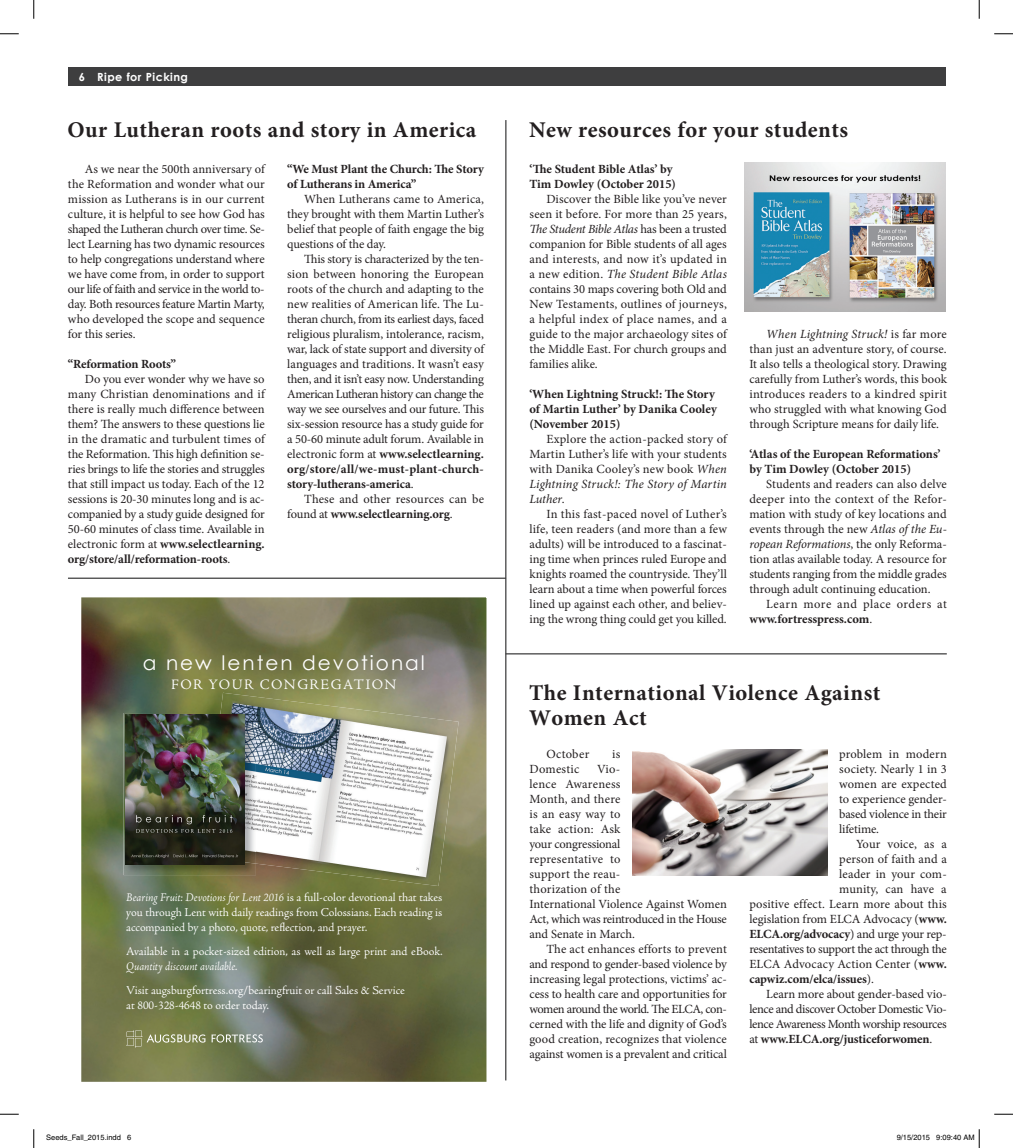
<style>
.page{position:relative;width:1013px;height:1148px;background:#fff}
.page>*{position:absolute;margin:0;border:0;box-sizing:border-box;transform-origin:0 0}
.t1{font:700 22.5px/25px "Minion Pro";letter-spacing:.02em;color:#231f20}
.t2{font:20px "Century Gothic";letter-spacing:.1em;color:#fff}
.t3{font:15px "Adobe Jenson";letter-spacing:.095em;color:#fff}
.t4{font:12.5px/15px "Minion Pro";letter-spacing:-.005em;color:#231f20;text-align:justify}
.t5{font:700 12.5px/15px "Minion Pro";letter-spacing:-.005em;color:#231f20}
.t6{font:12.5px/15px "Adobe Jenson";color:#fff;text-align:justify}
.t7{font:12.5px/15px "Minion Pro";letter-spacing:.015em;color:#231f20}
.t8{font:12.5px/15px "Minion Pro";letter-spacing:.04em;color:#231f20}
.t9{font:12.5px "Minion Pro";letter-spacing:-.025em;color:#231f20}
.t10{font:12.5px "Minion Pro";letter-spacing:-.03em;color:#231f20}
.t11{font:12.5px "Minion Pro";letter-spacing:-.035em;color:#231f20}
.t12{font:italic 12.5px "Adobe Jenson";letter-spacing:-.005em;color:#fff}
.t13{font:12.5px "Minion Pro";letter-spacing:.025em;color:#231f20}
.t14{font:700 11.25px "Century Gothic";letter-spacing:.04em;color:#fff}
.t15{font:7.5px "Helvetica";color:#000}
.s1{font-weight:700}
.s2{font-style:italic}
.s3{font-weight:400}
</style>
<div class="page">
<div style="left:68px;top:68px;width:877px;height:18px;background:#3e3e3f"></div>
<hr style="left:505px;top:120px;width:1px;height:960px;background:#3e3e3f">
<hr style="left:505px;top:653px;width:441px;height:1px;background:#3e3e3f">
<hr style="left:68px;top:577px;width:438px;height:2px;background:#3e3e3f">
<img style="left:744px;top:162px;width:201px;height:149px">
<img style="left:632px;top:749px;width:196px;height:126px">
<img style="left:81px;top:597px;width:405px;height:484px">
<img style="left:220px;top:692px;width:238px;height:194px">
<svg style="left:211px;top:1034px;width:52px;height:8px"></svg>
<svg style="left:126px;top:1030px;width:79px;height:17px"></svg>
<img style="left:124px;top:713px;width:132px;height:162px">
<img style="left:203px;top:713px;width:53px;height:150px">
<img style="left:125px;top:714px;width:120px;height:150px">
<svg style="left:0;top:33px;width:19px;height:2px"></svg>
<svg style="left:994px;top:33px;width:19px;height:2px"></svg>
<svg style="left:0;top:1113px;width:19px;height:2px"></svg>
<svg style="left:994px;top:1113px;width:19px;height:2px"></svg>
<svg style="left:33px;top:0;width:2px;height:19px"></svg>
<svg style="left:33px;top:1129px;width:2px;height:19px"></svg>
<svg style="left:978px;top:0;width:2px;height:19px"></svg>
<svg style="left:978px;top:1129px;width:2px;height:19px"></svg>
<p class="t14" style="left:79px;top:68px;width:111px">6 Ripe for Picking</p>
<h1 class="t1" style="left:68px;top:117px;width:410px">Our Lutheran roots and story in America</h1>
<p class="t4" style="left:68px;top:161px;width:198px;text-indent:17px">As we near the 500th anniversary of the Reformation and wonder what our mission as Lutherans is in our current culture, it is helpful to see how God has shaped the Lutheran church over time. Se&shy;lect Learning has two dynamic resources to help congregations understand where we have come from, in order to support our life of faith and service in the world to&shy;day. Both resources feature Martin Marty, who developed the scope and sequence for this series.</p>
<p class="t5" style="left:68px;top:356px;width:110px">“Reformation Roots”</p>
<p class="t4" style="left:68px;top:371px;width:198px;text-indent:17px">Do you ever wonder why we have so many Christian denominations and if there is really much difference between them? The answers to these questions lie in the dramatic and turbulent times of the Reformation. This high definition se&shy;ries brings to life the stories and struggles that still impact us today. Each of the 12 sessions is 20-30 minutes long and is ac&shy;companied by a study guide designed for 50-60 minutes of class time. Available in electronic form at <span class="s1">www.selectlearning. org/store/all/reformation-roots</span>.</p>
<p class="t5" style="left:287px;top:161px;width:198px">“We Must Plant the Church: The Story of Lutherans in America”</p>
<p class="t4" style="left:287px;top:191px;width:198px;text-indent:17px">When Lutherans came to America, they brought with them Martin Luther’s belief that people of faith engage the big questions of the day.</p>
<p class="t4" style="left:287px;top:251px;width:198px;text-indent:17px">This story is characterized by the ten&shy;sion between honoring the European roots of the church and adapting to the new realities of American life. The Lu&shy;theran church, from its earliest days, faced religious pluralism, intolerance, racism, war, lack of state support and diversity of languages and traditions. It wasn’t easy then, and it isn’t easy now. Understanding American Lutheran history can change the way we see ourselves and our future. This six-session resource has a study guide for a 50-60 minute adult forum. Available in electronic form at <span class="s1">www.selectlearning. org/store/all/we-must-plant-church&shy;story-lutherans-america</span>.</p>
<p class="t7" style="left:287px;top:491px;width:198px;text-indent:17px">These and other resources can be found at <span class="s1">www.selectlearning.org</span>.</p>
<h2 class="t2" style="left:143px;top:650px;width:283px">a new lenten devotional</h2>
<p class="t3" style="left:171px;top:677px;width:227px">FOR YOUR CONGREGATION</p>
<p class="t6" style="left:126px;top:890px;width:317px"><span class="s2">Bearing Fruit: Devotions for Lent 2016</span> is a full-color devotional that takes you through Lent with daily readings from Colossians. Each reading is accompanied by a photo, quote, reflection, and prayer.</p>
<p class="t6" style="left:126px;top:944px;width:318px">Available in a pocket-sized edition, as well as large print and eBook.</p>
<p class="t12" style="left:126px;top:960px;width:113px">Quantity discount available.</p>
<p class="t6" style="left:126px;top:983px;width:280px">Visit augsburgfortress.org/bearingfruit or call Sales &amp; Service at 800-328-4648 to order today.</p>
<h1 class="t1" style="left:529px;top:117px;width:321px">New resources for your students</h1>
<p class="t5" style="left:529px;top:161px;width:148px">‘The Student Bible Atlas’ by<br>Tim Dowley (October 2015)</p>
<p class="t4" style="left:529px;top:191px;width:199px;text-indent:17px">Discover the Bible like you’ve never seen it before. For more than 25 years, <span class="s2">The Student Bible Atlas</span> has been a trusted companion for Bible students of all ages and interests, and now it’s updated in a new edition. <span class="s2">The Student Bible Atlas </span>contains 30 maps covering both Old and New Testaments, outlines of journeys, a helpful index of place names, and a guide to the major archaeology sites of the Middle East. For church groups and families alike.</p>
<p class="t5" style="left:529px;top:386px;width:189px">‘When Lightning Struck!: The Story of Martin Luther’ by Danika Cooley (November 2015)</p>
<p class="t4" style="left:529px;top:431px;width:199px;text-indent:17px">Explore the action-packed story of Martin Luther’s life with your students with Danika Cooley’s new book <span class="s2">When Lightning Struck!: The Story of Martin Luther</span>.</p>
<p class="t4" style="left:529px;top:506px;width:199px;text-indent:17px">In this fast-paced novel of Luther’s life, teen readers (and more than a few adults) will be introduced to a fascinat&shy;ing time when princes ruled Europe and knights roamed the countryside. They’ll learn about a time when powerful forces lined up against each other, and believ&shy;ing the wrong thing could get you killed.</p>
<p class="t4" style="left:749px;top:326px;width:199px;text-indent:17px"><span class="s2">When Lightning Struck!</span> is far more than just an adventure story, of course.<br>It also tells a theological story. Drawing carefully from Luther’s words, this book introduces readers to a kindred spirit who struggled with what knowing God through Scripture means for daily life.</p>
<p class="t5" style="left:749px;top:446px;width:193px">‘Atlas of the European Reformations’ by Tim Dowley (October 2015)</p>
<p class="t4" style="left:749px;top:476px;width:199px;text-indent:17px">Students and readers can also delve deeper into the context of the Refor&shy;mation with study of key locations and events through the new <span class="s2">Atlas of the Eu&shy;ropean Reformations</span>, the only Reforma&shy;tion atlas available today. A resource for students ranging from the middle grades through adult continuing education.</p>
<p class="t8" style="left:749px;top:596px;width:199px;text-indent:17px">Learn more and place orders at <span class="s1">www.fortresspress.com</span>.</p>
<h1 class="t1" style="left:529px;top:680px;width:353px">The International Violence Against<br>Women Act</h1>
<p class="t13" style="left:546px;top:745px;width:44px">October</p>
<p class="t4" style="left:612px;top:746px;width:10px">is</p>
<p class="t13" style="left:529px;top:760px;width:52px">Domestic</p>
<p class="t4" style="left:529px;top:761px;width:199px;text-align:left;text-indent:68px">Vio-<br>lence Awareness<br>Month, and there<br>is an easy way to<br>take action: Ask<br>your congressional<br>representative to<br>support the reau-<br>thorization of the<br>International Violence Against Women<br>Act, which was reintroduced in the House and Senate in March.</p>
<p class="t4" style="left:529px;top:941px;width:199px;text-indent:17px">The act enhances efforts to prevent and respond to gender-based violence by increasing legal protections, victims’ ac&shy;cess to health care and opportunities for women around the world. The ELCA, con&shy;cerned with the life and dignity of God’s good creation, recognizes that violence against women is a prevalent and critical</p>
<p class="t4" style="left:839px;top:746px;width:109px">problem in modern society. Nearly 1 in 3 women are expected to experience gender&shy;based violence in their lifetime.</p>
<p class="t4" style="left:856px;top:836px;width:92px">Your voice, as a</p>
<p class="t4" style="left:839px;top:851px;width:109px">person of faith and a</p>
<p class="t7" style="left:839px;top:866px;width:109px">leader in your com-</p>
<p class="t4" style="left:839px;top:881px;width:109px">munity, can have a</p>
<p class="t7" style="left:749px;top:896px;width:199px">positive effect. Learn more about this</p>
<p class="t4" style="left:749px;top:911px;width:199px">legislation from ELCA Advocacy (<span class="s1">www.</span></p>
<p class="t5" style="left:749px;top:926px;width:199px">ELCA.org/advocacy<span class="s3">) and urge your rep-</span></p>
<p class="t9" style="left:749px;top:940px;width:199px">resentatives to support the act through the</p>
<p class="t7" style="left:749px;top:956px;width:199px">ELCA Advocacy Action Center (<span class="s1">www.</span></p>
<p class="t5" style="left:749px;top:971px;width:126px">capwiz.com/elca/issues<span class="s3">).</span></p>
<p class="t4" style="left:766px;top:986px;width:182px">Learn more about gender-based vio-</p>
<p class="t10" style="left:749px;top:1000px;width:199px">lence and discover October Domestic Vio-</p>
<p class="t11" style="left:749px;top:1015px;width:199px">lence Awareness Month worship resources</p>
<p class="t5" style="left:749px;top:1031px;width:184px"><span class="s3">at</span> www.ELCA.org/justiceforwomen<span class="s3">.</span></p>
<p class="t15" style="left:46px;top:1133px;width:87px">Seeds_Fall_2015.indd 6</p>
<p class="t15" style="left:896px;top:1133px;width:79px">9/15/2015 9:09:40 AM</p>
</div>
